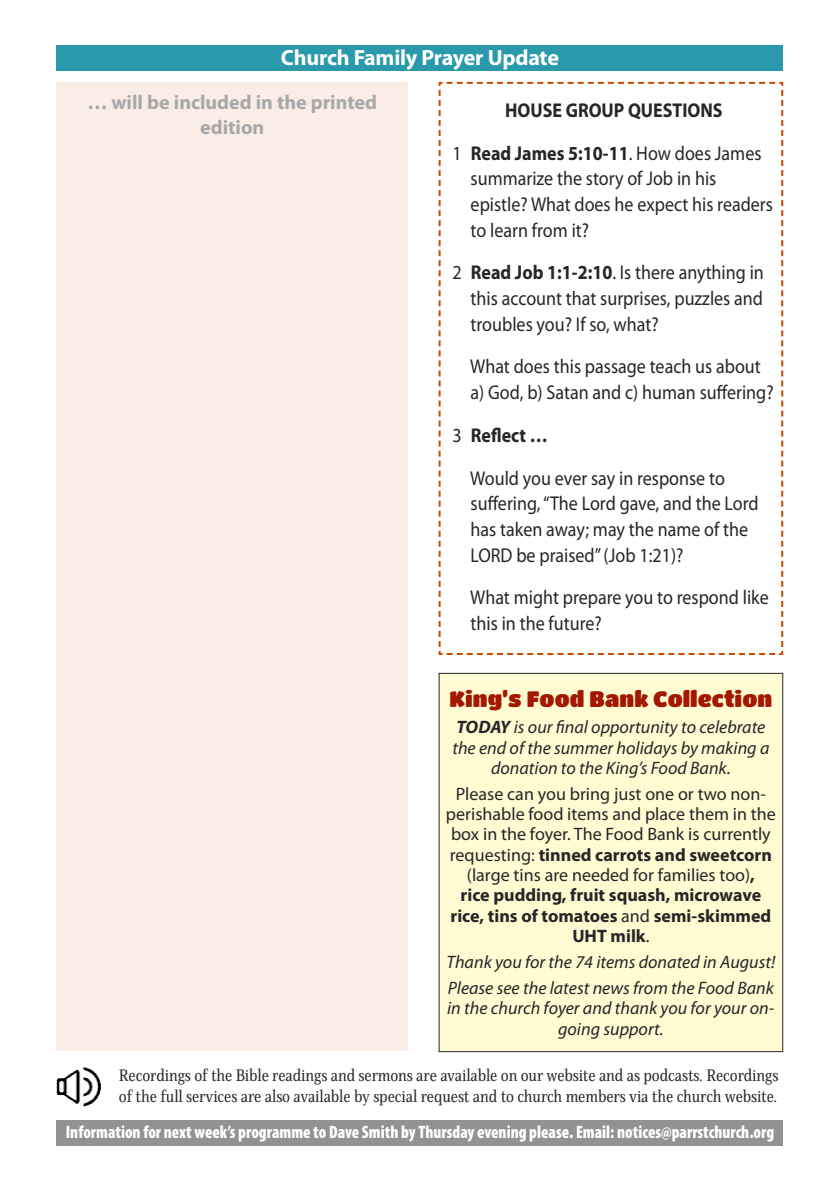
<style>
.page{position:relative;width:840px;height:1191px;background:#fff}
.page>*{position:absolute;margin:0;border:0;box-sizing:border-box;transform-origin:0 0}
.t1{font:700 22px "Myriad Pro";letter-spacing:-.01em;color:#fff}
.t2{font:22px "Titan One";color:#a31800}
.t3{font:20px/25.6px "Myriad Pro";color:#272526;scale:.9 1}
.t4{font:700 20px/42.6px "Myriad Pro";color:#272526;scale:.9 1}
.t5{font:700 20px/25px "Myriad Pro";color:#a8a8a8;text-align:center}
.t6{font:18px/20.4px "Myriad Pro";color:#272526;text-align:center}
.t7{font:italic 18px/20.4px "Myriad Pro";color:#272526;text-align:center}
.t8{font:900 condensed 18px "Myriad Pro";color:#fff;scale:.93 1}
.t9{font:17px/21px "Singel";letter-spacing:-.005em;color:#272526}
.s1{font-weight:400}
.s2{font-weight:700}
</style>
<div class="page">
<div style="left:57px;top:1120px;width:725px;height:25px;background:#939293"></div>
<div style="left:57px;top:45px;width:725px;height:26px;background:#2b99ac"></div>
<div style="left:57px;top:82px;width:350px;height:968px;background:#f9ede6"></div>
<div style="left:439px;top:674px;width:342px;height:377px;background:#fffcd4"></div>
<div style="left:438px;top:673px;width:344px;height:379px;border:1px solid #272526"></div>
<svg style="left:438px;top:81px;width:345px;height:574px"></svg>
<img style="left:57px;top:1067px;width:43px;height:40px">
<p class="t1" style="left:281px;top:49px;width:279px">Church Family Prayer Update</p>
<p class="t5" style="left:87px;top:91px;width:291px">… will be included in the printed edition</p>
<p class="t4" style="left:452px;top:90px;width:344px;text-indent:52px">HOUSE GROUP QUEStIONS<br><span class="s1">1</span> Read James 5:10-11<span class="s1">. How does James</span></p>
<p class="t3" style="left:470px;top:167px;width:337px">summarize the story of Job in his epistle? What does he expect his readers to learn from it?</p>
<p class="t3" style="left:470px;top:261px;width:327px;text-align:justify;text-indent:-18px">2 <span class="s2">Read Job 1:1-2:10</span>. Is there anything in this account that surprises, puzzles and troubles you? If so, what?</p>
<p class="t3" style="left:470px;top:355px;width:338px">What does this passage teach us about a) God, b) Satan and c) human suffering?</p>
<p class="t3" style="left:470px;top:415px;width:284px;line-height:42.6px;text-indent:-18px">3 <span class="s2">Reflect …<br></span>Would you ever say in response to</p>
<p class="t3" style="left:470px;top:492px;width:321px">suffering,“The Lord gave, and the Lord has taken away; may the name of the<br>LORD be praised”(Job 1:21)?</p>
<p class="t3" style="left:470px;top:586px;width:333px">What might prepare you to respond like this in the future?</p>
<p class="t2" style="left:449px;top:686px;width:324px">King’s Food Bank Collection</p>
<p class="t7" style="left:452px;top:718px;width:318px"><span class="s2">TODAY</span> is our final opportunity to celebrate the end of the summer holidays by making a donation to the King’s Food Bank.</p>
<p class="t6" style="left:445px;top:785px;width:331px">Please can you bring just one or two non&shy;perishable food items and place them in the box in the foyer. The Food Bank is currently requesting: <span class="s2">tinned carrots and sweetcorn </span>(large tins are needed for families too)<span class="s2">,<br>rice pudding, fruit squash, microwave rice, tins of tomatoes</span> and <span class="s2">semi-skimmed UHt milk</span>.</p>
<p class="t7" style="left:446px;top:950px;width:330px;line-height:26px;text-align:left">Thank you for the 74 items donated in August!<br>Please see the latest news from the Food Bank</p>
<p class="t7" style="left:447px;top:999px;width:328px">in the church foyer and thank you for your on&shy;going support.</p>
<p class="t9" style="left:119px;top:1065px;width:660px">Recordings of the Bible readings and sermons are available on our website and as podcasts. Recordings of the full services are also available by special request and to church members via the church website.</p>
<p class="t8" style="left:66px;top:1126px;width:762px">Information for next week’s programme to Dave Smith by Thursday evening please. Email: notices@parrstchurch.org</p>
</div>
